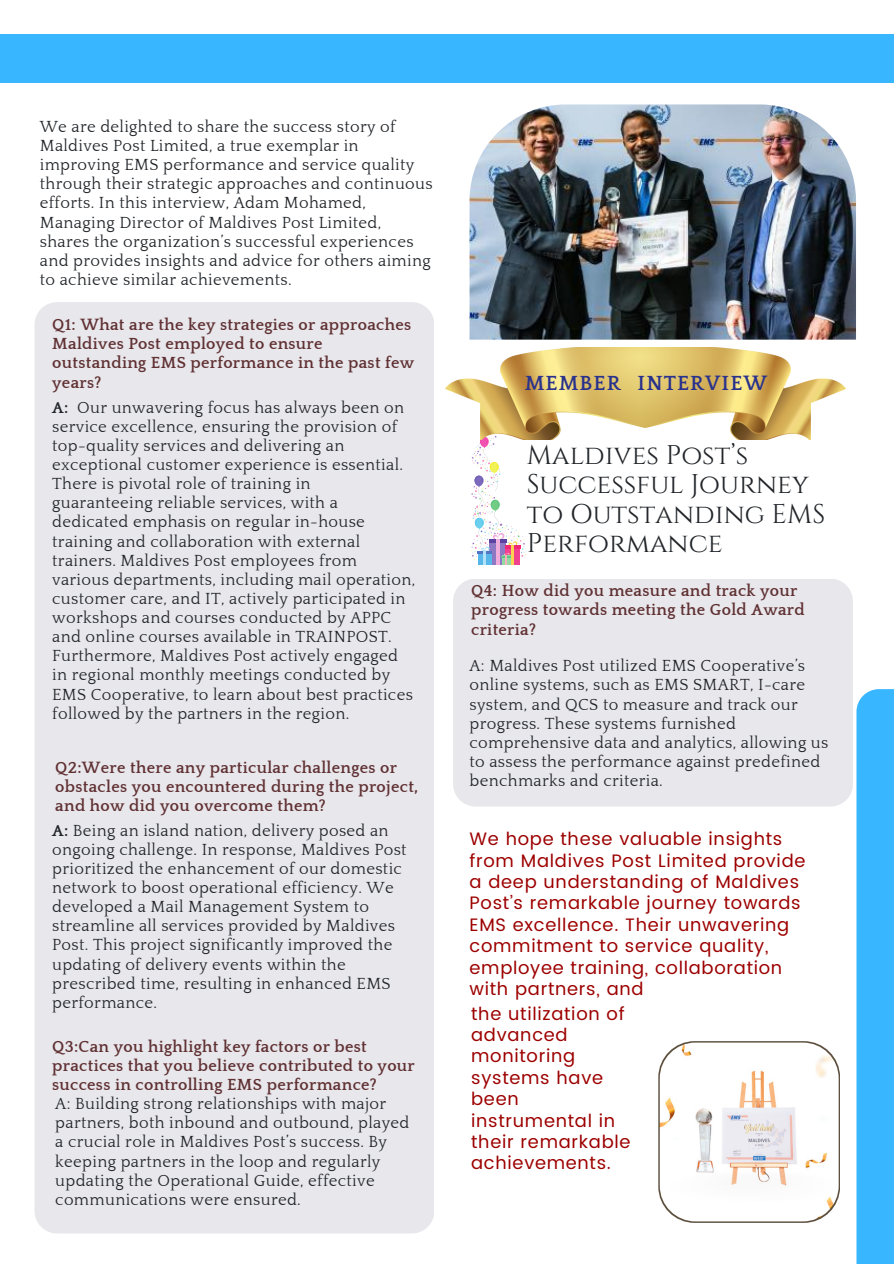
<style>
.page{position:relative;width:894px;height:1264px;background:#fff}
.page>*{position:absolute;margin:0;border:0;box-sizing:border-box;transform-origin:0 0}
.t1{font:27px/29.2px "Cinzel";color:#212529}
.t2{font:700 21px "Quattrocento";letter-spacing:.05em;color:#29328c}
.t3{font:18px/21.3px "Poppins";letter-spacing:.04em;color:#9d0000}
.t4{font:16.5px/19.2px "Quattrocento";letter-spacing:.02em;color:#212529}
.t5{font:700 16.5px/19.2px "Quattrocento";letter-spacing:.02em;color:#603133}
.s1{font-weight:700}
</style>
<div class="page">
<div style="left:34px;top:302px;width:400px;height:931px;background:#e8e7ec;border-radius:22px"></div>
<img style="left:469px;top:104px;width:386px;height:235px">
<div style="left:453px;top:578px;width:399px;height:228px;background:#e8e7ec;border-radius:22px"></div>
<div style="left:856px;top:689px;width:37px;height:574px;background:#38b6ff"></div>
<svg style="left:658px;top:1041px;width:181px;height:181px"></svg>
<img style="left:659px;top:1042px;width:179px;height:179px;border-radius:36px">
<div style="left:0;top:34px;width:893px;height:48px;background:#38b6ff"></div>
<svg style="left:471px;top:440px;width:56px;height:125px"></svg>
<img style="left:445px;top:347px;width:400px;height:93px">
<p class="t4" style="left:40px;top:117px;width:394px">We are delighted to share the success story of Maldives Post Limited, a true exemplar in improving EMS performance and service quality through their strategic approaches and continuous efforts. In this interview, Adam Mohamed, Managing Director of Maldives Post Limited, shares the organization’s successful experiences and provides insights and advice for others aiming to achieve similar achievements.</p>
<p class="t5" style="left:52px;top:316px;width:363px">Q1: What are the key strategies or approaches<br>Maldives Post employed to ensure outstanding EMS performance in the past few years?</p>
<p class="t4" style="left:52px;top:398px;width:364px"><span class="s1">A:</span> Our unwavering focus has always been on service excellence, ensuring the provision of top-quality services and delivering an exceptional customer experience is essential.<br>There is pivotal role of training in guaranteeing reliable services, with a dedicated emphasis on regular in-house training and collaboration with external trainers. Maldives Post employees from various departments, including mail operation, customer care, and IT, actively participated in workshops and courses conducted by APPC and online courses available in TRAINPOST.<br>Furthermore, Maldives Post actively engaged in regional monthly meetings conducted by EMS Cooperative, to learn about best practices followed by the partners in the region.</p>
<p class="t5" style="left:55px;top:758px;width:364px">Q2:Were there any particular challenges or obstacles you encountered during the project, and how did you overcome them?</p>
<p class="t4" style="left:52px;top:821px;width:356px"><span class="s1">A:</span> Being an island nation, delivery posed an ongoing challenge. In response, Maldives Post prioritized the enhancement of our domestic network to boost operational efficiency. We developed a Mail Management System to streamline all services provided by Maldives Post. This project significantly improved the updating of delivery events within the prescribed time, resulting in enhanced EMS performance.</p>
<p class="t5" style="left:52px;top:1037px;width:364px">Q3:Can you highlight key factors or best practices that you believe contributed to your success in controlling EMS performance?</p>
<p class="t4" style="left:55px;top:1094px;width:355px">A: Building strong relationships with major partners, both inbound and outbound, played a crucial role in Maldives Post’s success. By keeping partners in the loop and regularly updating the Operational Guide, effective communications were ensured.</p>
<p class="t2" style="left:524px;top:372px;width:97px">MEMBER</p>
<p class="t2" style="left:637px;top:372px;width:131px">INTERVIEW</p>
<p class="t1" style="left:526px;top:441px;width:300px">Maldives Post’s<br>Successful Journey to Outstanding EMS<br>Performance</p>
<p class="t5" style="left:471px;top:582px;width:335px">Q4: How did you measure and track your progress towards meeting the Gold Award criteria?</p>
<p class="t4" style="left:469px;top:656px;width:360px">A: Maldives Post utilized EMS Cooperative’s online systems, such as EMS SMART, I-care system, and QCS to measure and track our progress. These systems furnished comprehensive data and analytics, allowing us to assess the performance against predefined benchmarks and criteria.</p>
<p class="t3" style="left:469px;top:828px;width:337px">We hope these valuable insights from Maldives Post Limited provide a deep understanding of Maldives<br>Post’s remarkable journey towards<br>EMS excellence. Their unwavering commitment to service quality, employee training, collaboration with partners, and</p>
<p class="t3" style="left:471px;top:1002px;width:161px">the utilization of advanced monitoring systems have been instrumental in their remarkable achievements.</p>
</div>
